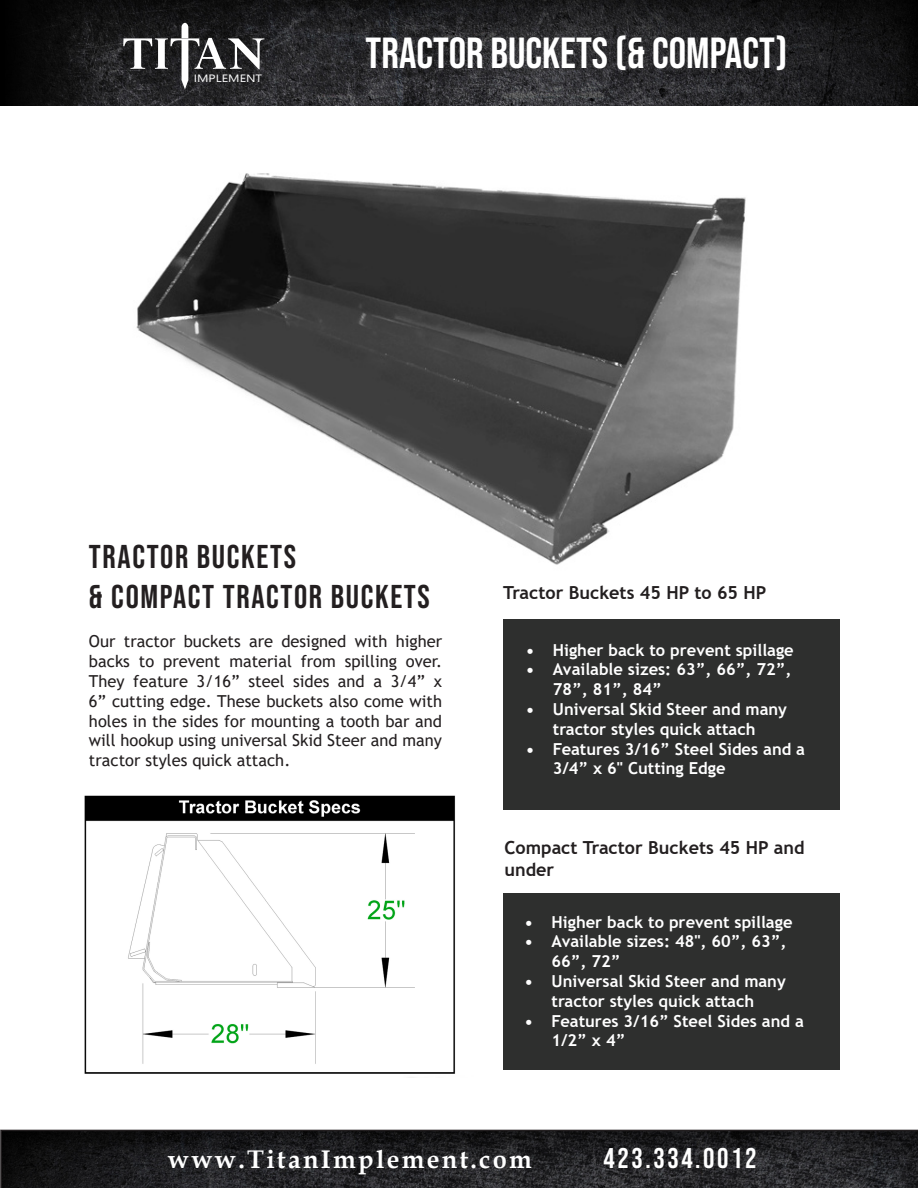
<style>
.page{position:relative;width:918px;height:1188px;background:#fff}
.page>*{position:absolute;margin:0;border:0;box-sizing:border-box;transform-origin:0 0}
.t1{font:43.5px "Bebas Neue";color:#fff}
.t2{font:33px/39.6px "Bebas Neue";letter-spacing:.05em;color:#231f20}
.t3{font:28.5px "Bebas Neue";letter-spacing:.09em;color:#fff}
.t4{font:700 25.5px "Book Antiqua";letter-spacing:.09em;color:#fff}
.t5{font:700 18px/21.6px "Trebuchet MS";color:#231f20}
.t6{font:700 16.5px/19.8px "Trebuchet MS";color:#fff}
.t7{font:16.5px/19.8px "Trebuchet MS";color:#231f20;text-align:justify}
</style>
<div class="page">
<svg style="left:1px;top:1130px;width:917px;height:58px;background:#1f2022"></svg>
<svg style="left:0;top:1130px;width:1px;height:58px"></svg>
<svg style="left:1px;top:0;width:917px;height:106px;background:#222224"></svg>
<img style="left:136px;top:173px;width:610px;height:392px">
<img style="left:84px;top:795px;width:371px;height:279px">
<div style="left:503px;top:619px;width:336px;height:191px;background:#2e2f2e"></div>
<div style="left:504px;top:893px;width:336px;height:177px;background:#2e2f2e"></div>
<svg style="left:123px;top:23px;width:141px;height:67px;background:#474748"></svg>
<h1 class="t1" style="left:366px;top:29px;width:423px">TRACTOR BUCKETS (&amp; COMPACT)</h1>
<h2 class="t2" style="left:89px;top:536px;width:342px">TRACTOR BUCKETS<br>&amp; COMPACT TRACTOR BUCKETS</h2>
<p class="t7" style="left:89px;top:631px;width:355px">Our tractor buckets are designed with higher backs to prevent material from spilling over.<br>They feature 3/16” steel sides and a 3/4” x 6” cutting edge. These buckets also come with holes in the sides for mounting a tooth bar and will hookup using universal Skid Steer and many tractor styles quick attach.</p>
<p class="t5" style="left:503px;top:581px;width:265px">Tractor Buckets 45 HP to 65 HP</p>
<p class="t6" style="left:526px;top:640px;width:269px">• Higher back to prevent spillage</p>
<p class="t6" style="left:553px;top:660px;width:240px;text-indent:-27px">• Available sizes: 63”, 66”, 72”,<br>78”, 81”, 84”</p>
<p class="t6" style="left:526px;top:699px;width:263px;text-align:center">• Universal Skid Steer and many tractor styles quick attach</p>
<p class="t6" style="left:553px;top:739px;width:254px;text-indent:-27px">• Features 3/16” Steel Sides and a<br>3/4” x 6" Cutting Edge</p>
<p class="t5" style="left:505px;top:837px;width:301px">Compact Tractor Buckets 45 HP and under</p>
<p class="t6" style="left:525px;top:912px;width:269px">• Higher back to prevent spillage</p>
<p class="t6" style="left:552px;top:932px;width:237px;text-indent:-27px">• Available sizes: 48", 60”, 63”,<br>66”, 72”</p>
<p class="t6" style="left:525px;top:971px;width:263px;text-align:center">• Universal Skid Steer and many tractor styles quick attach</p>
<p class="t6" style="left:552px;top:1011px;width:254px;text-indent:-27px">• Features 3/16” Steel Sides and a<br>1/2” x 4”</p>
<h3 class="t4" style="left:168px;top:1142px;width:366px">www.TitanImplement.com</h3>
<h3 class="t3" style="left:604px;top:1142px;width:154px">423.334.0012</h3>
</div>
